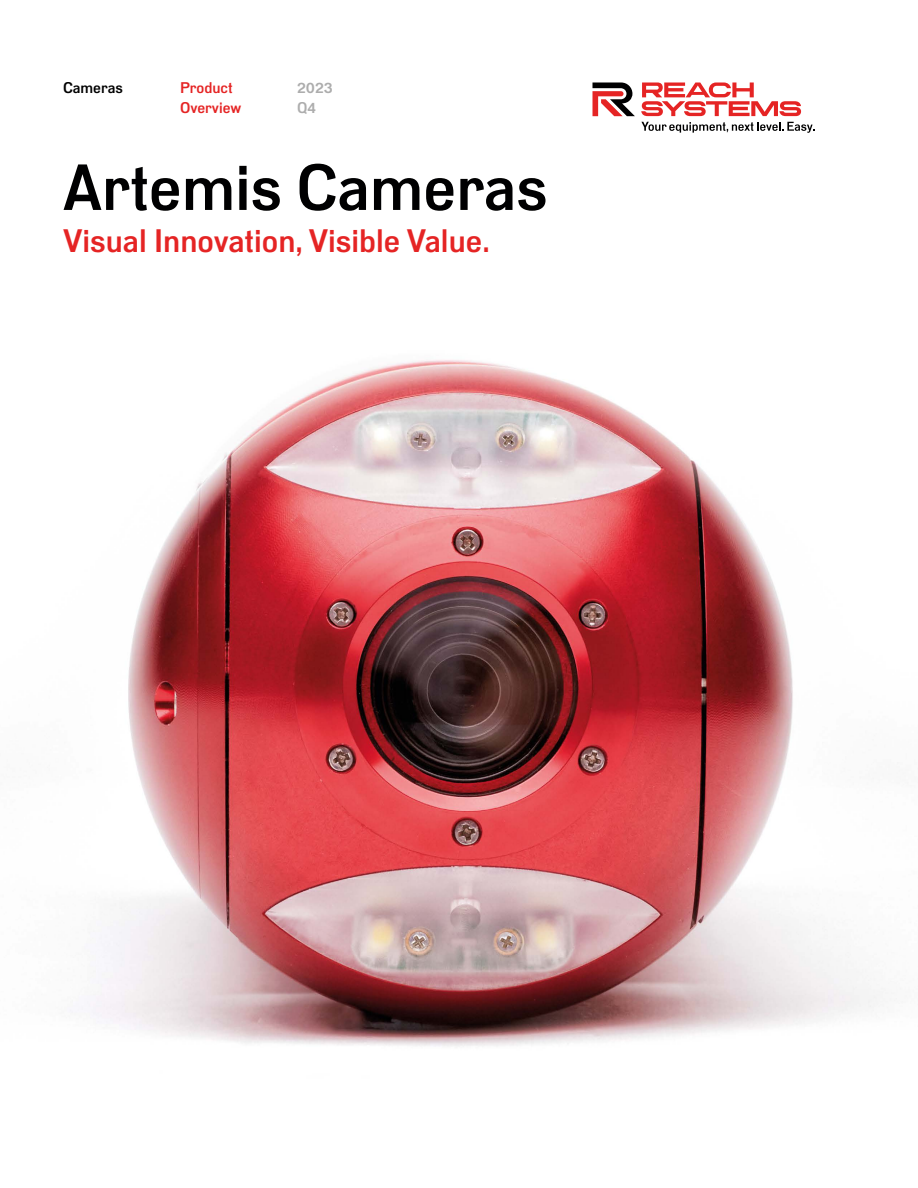
<style>
.page{position:relative;width:918px;height:1188px;background:#fff}
.page>*{position:absolute;margin:0;border:0;box-sizing:border-box;transform-origin:0 0}
.t1{font:500 63px "Neuemoderne Grotesk FS";color:#000001}
.t2{font:500 31.5px "Neuemoderne Grotesk FS";color:#e52424}
.t3{font:500 15px/19.5px "Neuemoderne Grotesk FS";color:#e52424}
.t4{font:500 15px "Neuemoderne Grotesk FS";color:#000001}
.t5{font:500 15px/19.5px "Neuemoderne Grotesk FS";color:#adadad}
</style>
<div class="page">
<img style="left:70px;top:360px;width:827px;height:687px">
<svg style="left:641px;top:82px;width:160px;height:34px"></svg>
<svg style="left:592px;top:82px;width:43px;height:34px"></svg>
<svg style="left:641px;top:122px;width:173px;height:11px"></svg>
<p class="t4" style="left:63px;top:77px;width:61px">Cameras</p>
<p class="t3" style="left:180px;top:78px;width:63px">Product<br>Overview</p>
<p class="t5" style="left:297px;top:78px;width:37px">2023<br>Q4</p>
<p class="t1" style="left:63px;top:144px;width:486px">Artemis Cameras</p>
<p class="t2" style="left:63px;top:219px;width:428px">Visual Innovation, Visible Value.</p>
</div>
